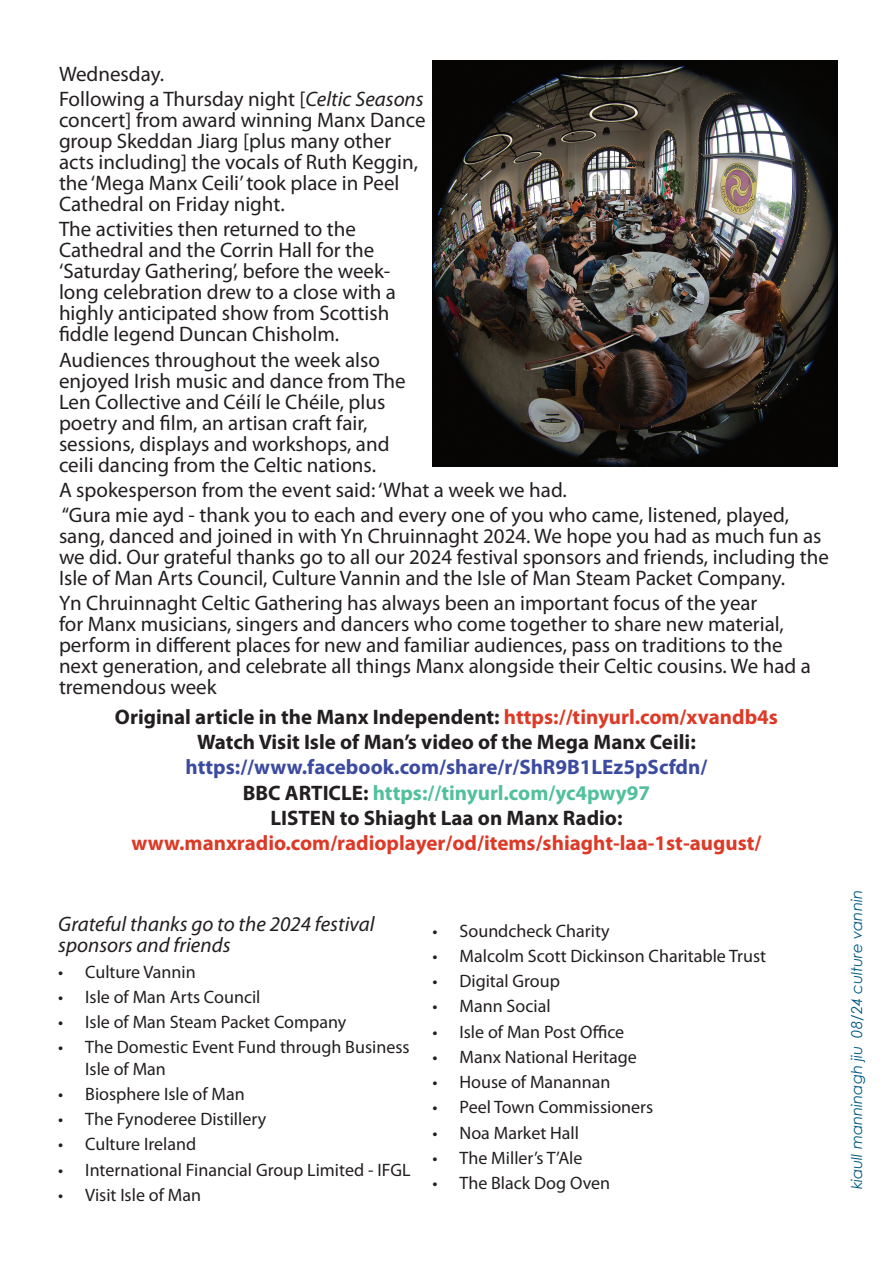
<style>
.page{position:relative;width:893px;height:1263px;background:#fff}
.page>*{position:absolute;margin:0;border:0;box-sizing:border-box;transform-origin:0 0}
.t1{font:21px/21px "Myriad Pro";color:#231f20}
.t2{font:700 21px/25.2px "Myriad Pro";color:#3c4ba0;text-align:center}
.t3{font:700 21px/25.2px "Myriad Pro";color:#231f20;text-align:center}
.t4{font:700 21px "Myriad Pro";color:#de3926}
.t5{font:italic 21px/21px "Myriad Pro";color:#231f20}
.t6{font:18px/21px "Myriad Pro";color:#231f20}
.t7{font:italic 15px "Century Gothic";color:#005983}
.s1{font-style:italic}
.s2{color:#de3926}
.s3{color:#231f20}
.s4{color:#51c09b}
</style>
<div class="page">
<img style="left:432px;top:61px;width:405px;height:405px">
<p class="t1" style="left:59px;top:61px;width:366px;line-height:25.2px">Wednesday.<br>Following a Thursday night [<span class="s1">Celtic Seasons</span></p>
<p class="t1" style="left:59px;top:109px;width:368px">concert] from award winning Manx Dance group Skeddan Jiarg [plus many other acts including] the vocals of Ruth Keggin, the ‘Mega Manx Ceili’ took place in Peel Cathedral on Friday night.</p>
<p class="t1" style="left:59px;top:218px;width:338px">The activities then returned to the Cathedral and the Corrin Hall for the ‘Saturday Gathering’, before the week&shy;long celebration drew to a close with a highly anticipated show from Scottish fiddle legend Duncan Chisholm.</p>
<p class="t1" style="left:59px;top:349px;width:348px">Audiences throughout the week also enjoyed Irish music and dance from The Len Collective and Céilí le Chéile, plus poetry and film, an artisan craft fair, sessions, displays and workshops, and ceili dancing from the Celtic nations.</p>
<p class="t1" style="left:59px;top:477px;width:732px;line-height:25.2px">A spokesperson from the event said: ‘What a week we had.<br>“Gura mie ayd - thank you to each and every one of you who came, listened, played,</p>
<p class="t1" style="left:59px;top:525px;width:771px">sang, danced and joined in with Yn Chruinnaght 2024. We hope you had as much fun as we did. Our grateful thanks go to all our 2024 festival sponsors and friends, including the<br>Isle of Man Arts Council, Culture Vannin and the Isle of Man Steam Packet Company.</p>
<p class="t1" style="left:59px;top:592px;width:753px">Yn Chruinnaght Celtic Gathering has always been an important focus of the year<br>for Manx musicians, singers and dancers who come together to share new material, perform in different places for new and familiar audiences, pass on traditions to the next generation, and celebrate all things Manx alongside their Celtic cousins. We had a tremendous week</p>
<p class="t3" style="left:115px;top:703px;width:665px">Original article in the Manx Independent: <span class="s2">https://tinyurl.com/xvandb4s<br></span>Watch Visit Isle of Man’s video of the Mega Manx Ceili:</p>
<p class="t2" style="left:186px;top:754px;width:523px">https://www.facebook.com/share/r/ShR9B1LEz5pScfdn/<br><span class="s3">BBC ARTICLE:</span> <span class="s4">https://tinyurl.com/yc4pwy97<br></span><span class="s3">LISTEN to Shiaght Laa on Manx Radio:</span></p>
<p class="t4" style="left:132px;top:829px;width:631px">www.manxradio.com/radioplayer/od/items/shiaght-laa-1st-august/</p>
<p class="t5" style="left:58px;top:913px;width:318px">Grateful thanks go to the 2024 festival sponsors and friends</p>
<p class="t6" style="left:58px;top:961px;width:139px">• Culture Vannin</p>
<p class="t6" style="left:58px;top:986px;width:204px">• Isle of Man Arts Council</p>
<p class="t6" style="left:58px;top:1011px;width:290px">• Isle of Man Steam Packet Company</p>
<p class="t6" style="left:85px;top:1037px;width:326px;text-indent:-27px">• The Domestic Event Fund through Business<br>Isle of Man</p>
<p class="t6" style="left:58px;top:1083px;width:188px">• Biosphere Isle of Man</p>
<p class="t6" style="left:58px;top:1108px;width:209px">• The Fynoderee Distillery</p>
<p class="t6" style="left:58px;top:1133px;width:140px">• Culture Ireland</p>
<p class="t6" style="left:58px;top:1159px;width:354px">• International Financial Group Limited - IFGL</p>
<p class="t6" style="left:58px;top:1184px;width:144px">• Visit Isle of Man</p>
<p class="t6" style="left:433px;top:920px;width:179px">• Soundcheck Charity</p>
<p class="t6" style="left:433px;top:945px;width:335px">• Malcolm Scott Dickinson Charitable Trust</p>
<p class="t6" style="left:433px;top:970px;width:129px">• Digital Group</p>
<p class="t6" style="left:433px;top:995px;width:120px">• Mann Social</p>
<p class="t6" style="left:433px;top:1021px;width:193px">• Isle of Man Post Office</p>
<p class="t6" style="left:433px;top:1046px;width:206px">• Manx National Heritage</p>
<p class="t6" style="left:433px;top:1071px;width:180px">• House of Manannan</p>
<p class="t6" style="left:433px;top:1096px;width:222px">• Peel Town Commissioners</p>
<p class="t6" style="left:433px;top:1122px;width:148px">• Noa Market Hall</p>
<p class="t6" style="left:433px;top:1147px;width:152px">• The Miller’s T’Ale</p>
<p class="t6" style="left:433px;top:1172px;width:179px">• The Black Dog Oven</p>
<p class="t7" style="left:846px;top:1189px;width:301px;rotate:-90deg">kiaull manninagh jiu 08/24 culture vannin</p>
</div>
